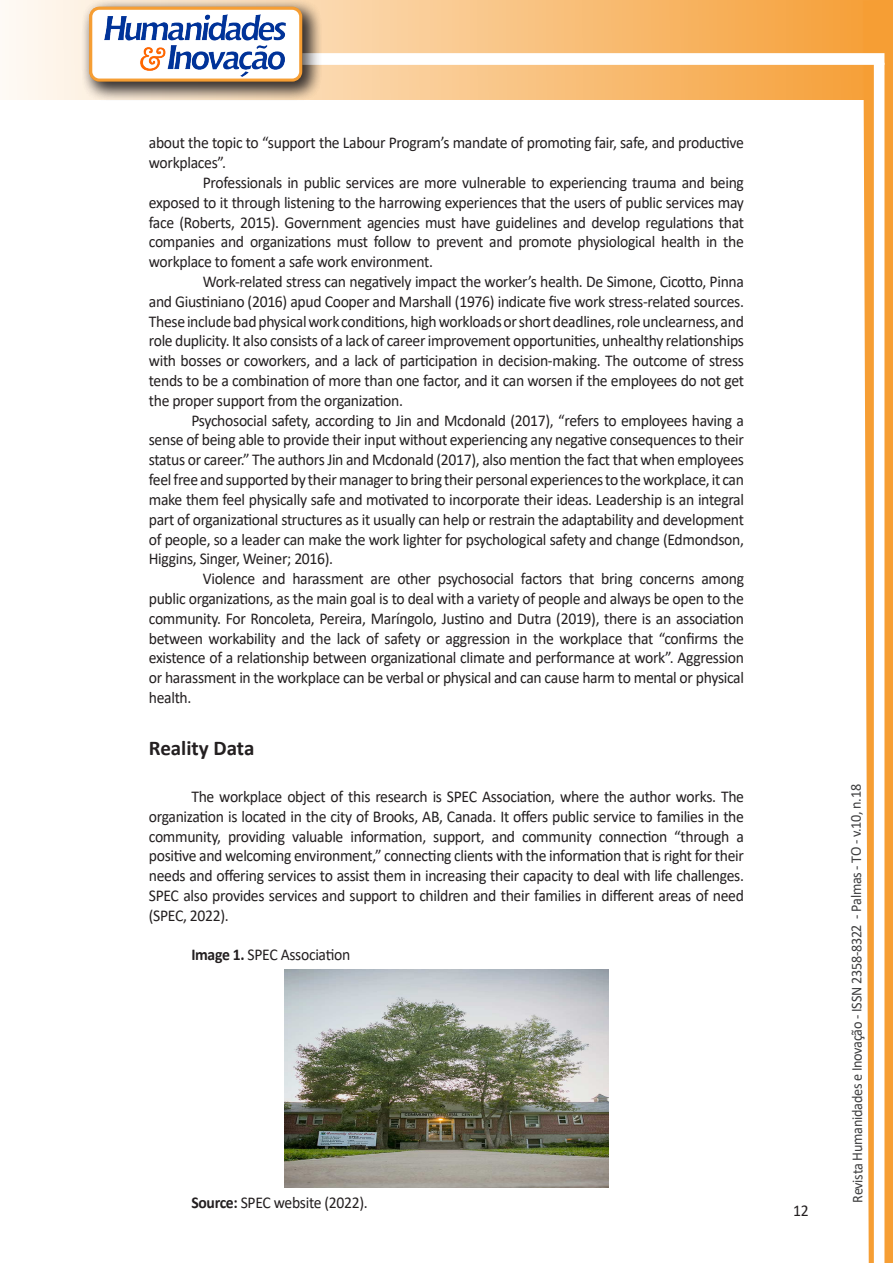
<style>
.page{position:relative;width:893px;height:1263px;background:#fff}
.page>*{position:absolute;margin:0;border:0;box-sizing:border-box;transform-origin:0 0}
.Titulo_2{font:700 21px "Calibri";color:#231f20}
.texto{font:16.5px/19.8px "Calibri";letter-spacing:-.02em;color:#231f20;text-align:justify;scale:.95 1}
.t1{font:15px "Calibri";letter-spacing:-.025em;color:#3e3e3f;scale:.95 1}
.s1{font-weight:700}
</style>
<div class="page">
<svg style="left:5px;top:0;width:858px;height:100px;background:#f9c484"></svg>
<div style="left:302px;top:53px;width:582px;height:12px;background:#fff;border:2px solid #fff"></div>
<svg style="left:863px;top:0;width:30px;height:1263px"></svg>
<div style="left:81px;top:0;width:241px;height:102px;background:#231f20;opacity:.75"></div>
<div style="left:91px;top:8px;width:210px;height:72px;background:#fff;border-radius:9px"></div>
<img style="left:104px;top:14px;width:181px;height:62px">
<div style="left:89px;top:7px;width:213px;height:75px;border:3px solid #f69e34;border-radius:9px"></div>
<img style="left:285px;top:969px;width:323px;height:219px">
<p class="texto" style="left:149px;top:133px;width:628px">about the topic to “support the Labour Program’s mandate of promoting fair, safe, and productive workplaces”.</p>
<p class="texto" style="left:149px;top:172px;width:628px;text-indent:54px">Professionals in public services are more vulnerable to experiencing trauma and being exposed to it through listening to the harrowing experiences that the users of public services may face (Roberts, 2015). Government agencies must have guidelines and develop regulations that companies and organizations must follow to prevent and promote physiological health in the workplace to foment a safe work environment.</p>
<p class="texto" style="left:149px;top:271px;width:628px;text-indent:54px">Work-related stress can negatively impact the worker’s health. De Simone, Cicotto, Pinna and Giustiniano (2016) apud Cooper and Marshall (1976) indicate five work stress-related sources.<br>These include bad physical work conditions, high workloads or short deadlines, role unclearness, and role duplicity. It also consists of a lack of career improvement opportunities, unhealthy relationships with bosses or coworkers, and a lack of participation in decision-making. The outcome of stress tends to be a combination of more than one factor, and it can worsen if the employees do not get the proper support from the organization.</p>
<p class="texto" style="left:149px;top:410px;width:628px;text-indent:43px">Psychosocial safety, according to Jin and Mcdonald (2017), “refers to employees having a sense of being able to provide their input without experiencing any negative consequences to their status or career.” The authors Jin and Mcdonald (2017), also mention the fact that when employees feel free and supported by their manager to bring their personal experiences to the workplace, it can make them feel physically safe and motivated to incorporate their ideas. Leadership is an integral part of organizational structures as it usually can help or restrain the adaptability and development of people, so a leader can make the work lighter for psychological safety and change (Edmondson, Higgins, Singer, Weiner; 2016).</p>
<p class="texto" style="left:149px;top:568px;width:628px;text-indent:54px">Violence and harassment are other psychosocial factors that bring concerns among public organizations, as the main goal is to deal with a variety of people and always be open to the community. For Roncoleta, Pereira, Maríngolo, Justino and Dutra (2019), there is an association between workability and the lack of safety or aggression in the workplace that “confirms the existence of a relationship between organizational climate and performance at work”. Aggression or harassment in the workplace can be verbal or physical and can cause harm to mental or physical health.</p>
<p class="Titulo_2" style="left:149px;top:733px;width:107px">Reality Data</p>
<p class="texto" style="left:149px;top:786px;width:628px;text-indent:43px">The workplace object of this research is SPEC Association, where the author works. The organization is located in the city of Brooks, AB, Canada. It offers public service to families in the community, providing valuable information, support, and community connection “through a positive and welcoming environment,” connecting clients with the information that is right for their needs and offering services to assist them in increasing their capacity to deal with life challenges.<br>SPEC also provides services and support to children and their families in different areas of need (SPEC, 2022).</p>
<p class="texto" style="left:191px;top:944px;width:169px"><span class="s1">Image 1.</span> SPEC Association</p>
<p class="texto" style="left:191px;top:1192px;width:187px"><span class="s1">Source:</span> SPEC website (2022).</p>
<p class="texto" style="left:793px;top:1200px;width:18px">12</p>
<p class="t1" style="left:846px;top:1203px;width:442px;rotate:-90deg">Revista Humanidades e Inovação - ISSN 2358-8322 - Palmas - TO - v.10, n.18</p>
</div>
